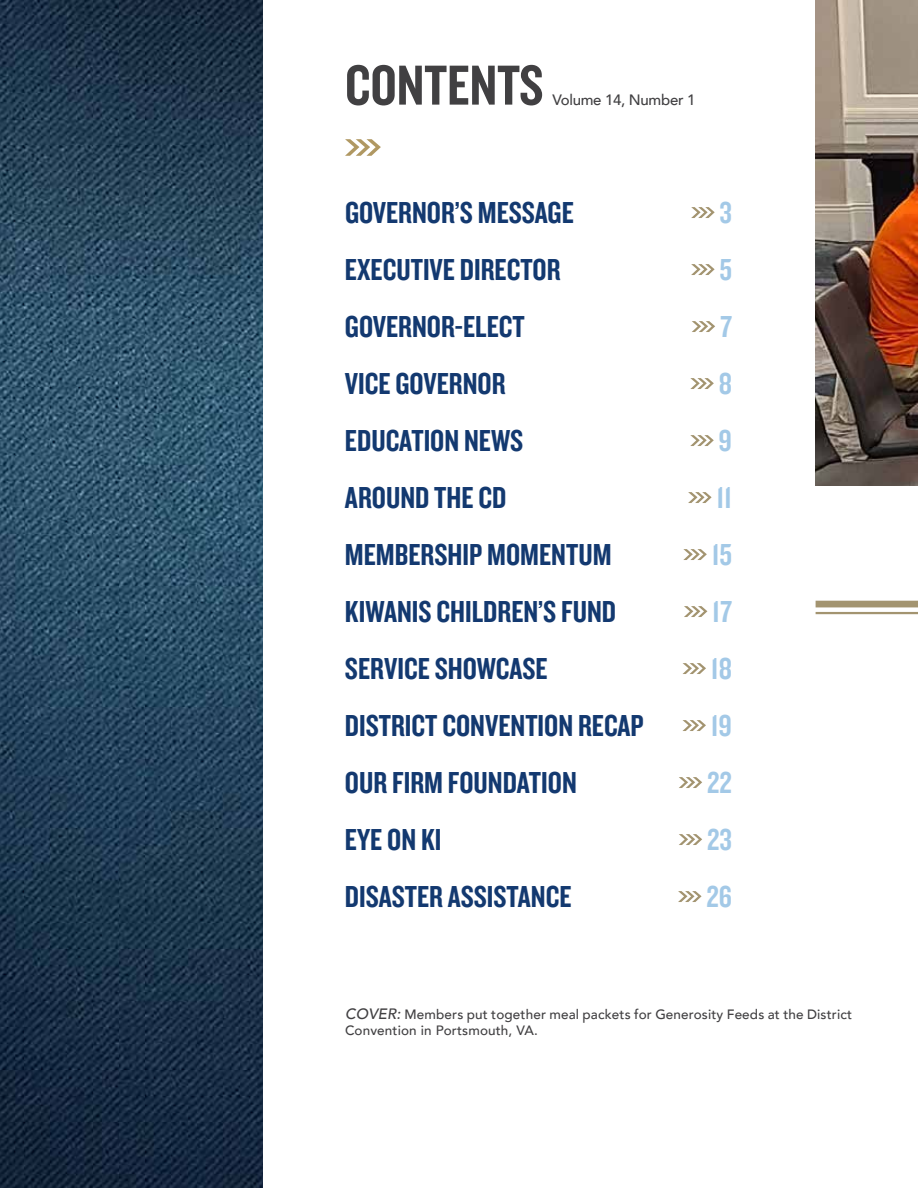
<style>
.page{position:relative;width:918px;height:1188px;background:#fff}
.page>*{position:absolute;margin:0;border:0;box-sizing:border-box;transform-origin:0 0}
.t1{font:58.5px "Knockout HTF49 Liteweight";color:#414042}
.t2{font:31.5px "Knockout HTF49 Liteweight";color:#133970}
.t3{font:31.5px "Knockout HTF49 Liteweight";color:#a3c9e7}
.t4{font:500 15px "Avenir";letter-spacing:-.02em;color:#414042}
.t5{font:500 13.5px/16.2px "Avenir";letter-spacing:.01em;color:#414042}
.s1{font-style:italic;font-size:15px}
</style>
<div class="page">
<img style="left:0;top:0;width:262px;height:1188px">
<img style="left:816px;top:0;width:102px;height:486px">
<div style="left:816px;top:601px;width:102px;height:6px;background:#a39470"></div>
<hr style="left:816px;top:612px;width:102px;height:2px;background:#a39470">
<svg style="left:345px;top:139px;width:36px;height:17px"></svg>
<svg style="left:691px;top:207px;width:24px;height:11px"></svg>
<svg style="left:691px;top:264px;width:24px;height:11px"></svg>
<svg style="left:692px;top:321px;width:23px;height:11px"></svg>
<svg style="left:690px;top:378px;width:24px;height:11px"></svg>
<svg style="left:690px;top:435px;width:24px;height:11px"></svg>
<svg style="left:688px;top:492px;width:24px;height:11px"></svg>
<svg style="left:683px;top:549px;width:24px;height:11px"></svg>
<svg style="left:684px;top:606px;width:23px;height:11px"></svg>
<svg style="left:683px;top:663px;width:23px;height:11px"></svg>
<svg style="left:682px;top:720px;width:24px;height:11px"></svg>
<svg style="left:679px;top:777px;width:23px;height:11px"></svg>
<svg style="left:679px;top:834px;width:23px;height:11px"></svg>
<svg style="left:678px;top:891px;width:24px;height:11px"></svg>
<h1 class="t1" style="left:345px;top:55px;width:200px">CONTENTS</h1>
<p class="t4" style="left:552px;top:86px;width:145px">Volume 14, Number 1</p>
<p class="t2" style="left:345px;top:196px;width:230px">GOVERNOR’S MESSAGE</p>
<p class="t3" style="left:720px;top:196px;width:14px">3</p>
<p class="t2" style="left:345px;top:253px;width:217px">EXECUTIVE DIRECTOR</p>
<p class="t3" style="left:719px;top:253px;width:14px">5</p>
<p class="t2" style="left:345px;top:310px;width:181px">GOVERNOR-ELECT</p>
<p class="t3" style="left:720px;top:310px;width:13px">7</p>
<p class="t2" style="left:345px;top:367px;width:162px">VICE GOVERNOR</p>
<p class="t3" style="left:719px;top:367px;width:15px">8</p>
<p class="t2" style="left:345px;top:424px;width:180px">EDUCATION NEWS</p>
<p class="t3" style="left:719px;top:424px;width:15px">9</p>
<p class="t2" style="left:345px;top:481px;width:163px">AROUND THE CD</p>
<p class="t3" style="left:716px;top:481px;width:17px">11</p>
<p class="t2" style="left:345px;top:538px;width:268px">MEMBERSHIP MOMENTUM</p>
<p class="t3" style="left:712px;top:538px;width:22px">15</p>
<p class="t2" style="left:345px;top:595px;width:273px">KIWANIS CHILDREN’S FUND</p>
<p class="t3" style="left:712px;top:595px;width:21px">17</p>
<p class="t2" style="left:345px;top:652px;width:204px">SERVICE SHOWCASE</p>
<p class="t3" style="left:711px;top:652px;width:23px">18</p>
<p class="t2" style="left:345px;top:709px;width:300px">DISTRICT CONVENTION RECAP</p>
<p class="t3" style="left:711px;top:709px;width:23px">19</p>
<p class="t2" style="left:345px;top:766px;width:233px">OUR FIRM FOUNDATION</p>
<p class="t3" style="left:707px;top:766px;width:26px">22</p>
<p class="t2" style="left:345px;top:823px;width:98px">EYE ON KI</p>
<p class="t3" style="left:707px;top:823px;width:26px">23</p>
<p class="t2" style="left:345px;top:880px;width:228px">DISASTER ASSISTANCE</p>
<p class="t3" style="left:706px;top:880px;width:27px">26</p>
<p class="t5" style="left:345px;top:1006px;width:509px"><span class="s1">COVER:</span> Members put together meal packets for Generosity Feeds at the District<br>Convention in Portsmouth, VA.</p>
</div>
